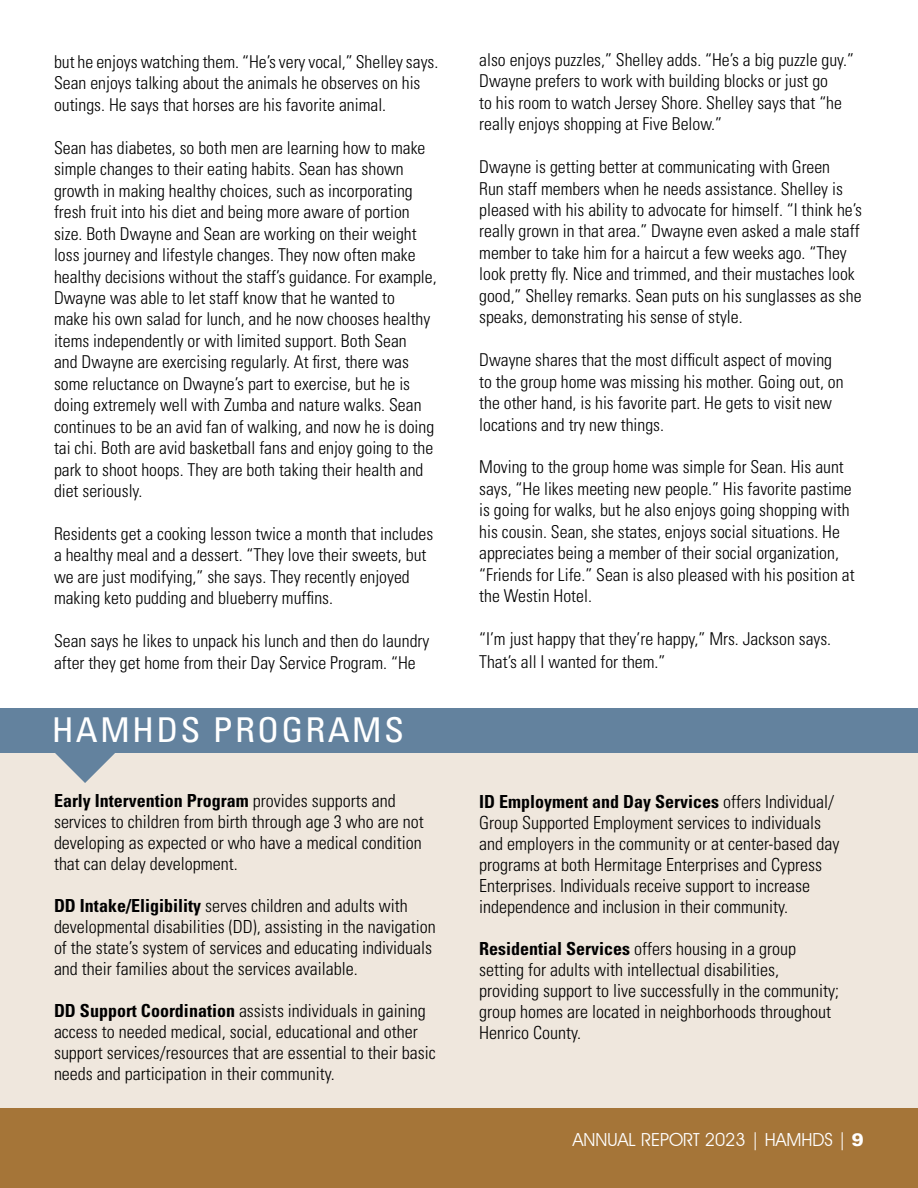
<style>
.page{position:relative;width:918px;height:1188px;background:#fff}
.page>*{position:absolute;margin:0;border:0;box-sizing:border-box;transform-origin:0 0}
.t1{font:condensed 34.2px "Univers";letter-spacing:.06em;color:#fff;scale:1.05 1}
.t2{font:300 condensed 18px/21px "Univers";color:#000}
.t3{font:18px "Avant Garde IT Cby BT";color:#fff}
.t4{font:300 condensed 17.7px/21.5px "Univers";color:#000}
.s1{font-weight:700}
.s2{font-family:"Univers";font-weight:900}
</style>
<div class="page">
<div style="left:0;top:750px;width:918px;height:408px;background:#efe7dd"></div>
<div style="left:0;top:1108px;width:918px;height:80px;background:#a57538"></div>
<div style="left:0;top:708px;width:918px;height:45px;background:#63829e"></div>
<svg style="left:55px;top:753px;width:60px;height:30px"></svg>
<p class="t4" style="left:54px;top:51px;width:386px">but he enjoys watching them. “He’s very vocal,” Shelley says.</p>
<p class="t4" style="left:54px;top:73px;width:368px">Sean enjoys talking about the animals he observes on his outings. He says that horses are his favorite animal.</p>
<p class="t4" style="left:54px;top:137px;width:384px">Sean has diabetes, so both men are learning how to make simple changes to their eating habits. Sean has shown growth in making healthy choices, such as incorporating fresh fruit into his diet and being more aware of portion size. Both Dwayne and Sean are working on their weight loss journey and lifestyle changes. They now often make healthy decisions without the staff’s guidance. For example, Dwayne was able to let staff know that he wanted to<br>make his own salad for lunch, and he now chooses healthy items independently or with limited support. Both Sean<br>and Dwayne are exercising regularly. At first, there was some reluctance on Dwayne’s part to exercise, but he is doing extremely well with Zumba and nature walks. Sean continues to be an avid fan of walking, and now he is doing tai chi. Both are avid basketball fans and enjoy going to the park to shoot hoops. They are both taking their health and diet seriously.</p>
<p class="t4" style="left:54px;top:523px;width:381px">Residents get a cooking lesson twice a month that includes a healthy meal and a dessert. “They love their sweets, but we are just modifying,” she says. They recently enjoyed making keto pudding and blueberry muffins.</p>
<p class="t4" style="left:54px;top:630px;width:377px">Sean says he likes to unpack his lunch and then do laundry after they get home from their Day Service Program. “He</p>
<p class="t1" style="left:52px;top:708px;width:337px">HAMHDS PROGRAMS</p>
<p class="t2" style="left:54px;top:790px;width:371px"><span class="s1">Early Intervention Program</span> provides supports and services to children from birth through age 3 who are not developing as expected or who have a medical condition that can delay development.</p>
<p class="t2" style="left:54px;top:895px;width:383px"><span class="s1">DD Intake/Eligibility</span> serves children and adults with developmental disabilities (DD), assisting in the navigation of the state’s system of services and educating individuals and their families about the services available.</p>
<p class="t2" style="left:54px;top:1000px;width:383px"><span class="s1">DD Support Coordination</span> assists individuals in gaining access to needed medical, social, educational and other support services/resources that are essential to their basic needs and participation in their community.</p>
<p class="t4" style="left:479px;top:49px;width:376px">also enjoys puzzles,” Shelley adds. “He’s a big puzzle guy.” Dwayne prefers to work with building blocks or just go<br>to his room to watch Jersey Shore. Shelley says that “he really enjoys shopping at Five Below.”</p>
<p class="t4" style="left:479px;top:156px;width:384px">Dwayne is getting better at communicating with Green<br>Run staff members when he needs assistance. Shelley is pleased with his ability to advocate for himself. “I think he’s really grown in that area.” Dwayne even asked a male staff member to take him for a haircut a few weeks ago. “They look pretty fly. Nice and trimmed, and their mustaches look good,” Shelley remarks. Sean puts on his sunglasses as she speaks, demonstrating his sense of style.</p>
<p class="t4" style="left:479px;top:349px;width:366px">Dwayne shares that the most difficult aspect of moving to the group home was missing his mother. Going out, on the other hand, is his favorite part. He gets to visit new locations and try new things.</p>
<p class="t4" style="left:479px;top:456px;width:377px">Moving to the group home was simple for Sean. His aunt says, “He likes meeting new people.” His favorite pastime is going for walks, but he also enjoys going shopping with his cousin. Sean, she states, enjoys social situations. He appreciates being a member of their social organization, “Friends for Life.” Sean is also pleased with his position at the Westin Hotel.</p>
<p class="t4" style="left:479px;top:628px;width:353px;line-height:22.5px">“I’m just happy that they’re happy,” Mrs. Jackson says.<br>That’s all I wanted for them.”</p>
<p class="t2" style="left:479px;top:791px;width:362px"><span class="s1">ID Employment and Day Services</span> offers Individual/ Group Supported Employment services to individuals and employers in the community or at center-based day programs at both Hermitage Enterprises and Cypress Enterprises. Individuals receive support to increase independence and inclusion in their community.</p>
<p class="t2" style="left:479px;top:938px;width:361px"><span class="s1">Residential Services</span> offers housing in a group setting for adults with intellectual disabilities, providing support to live successfully in the community; group homes are located in neighborhoods throughout Henrico County.</p>
<p class="t3" style="left:573px;top:1129px;width:293px">ANNUAL REPORT 2023 | HAMHDS | <span class="s2">9</span></p>
</div>
